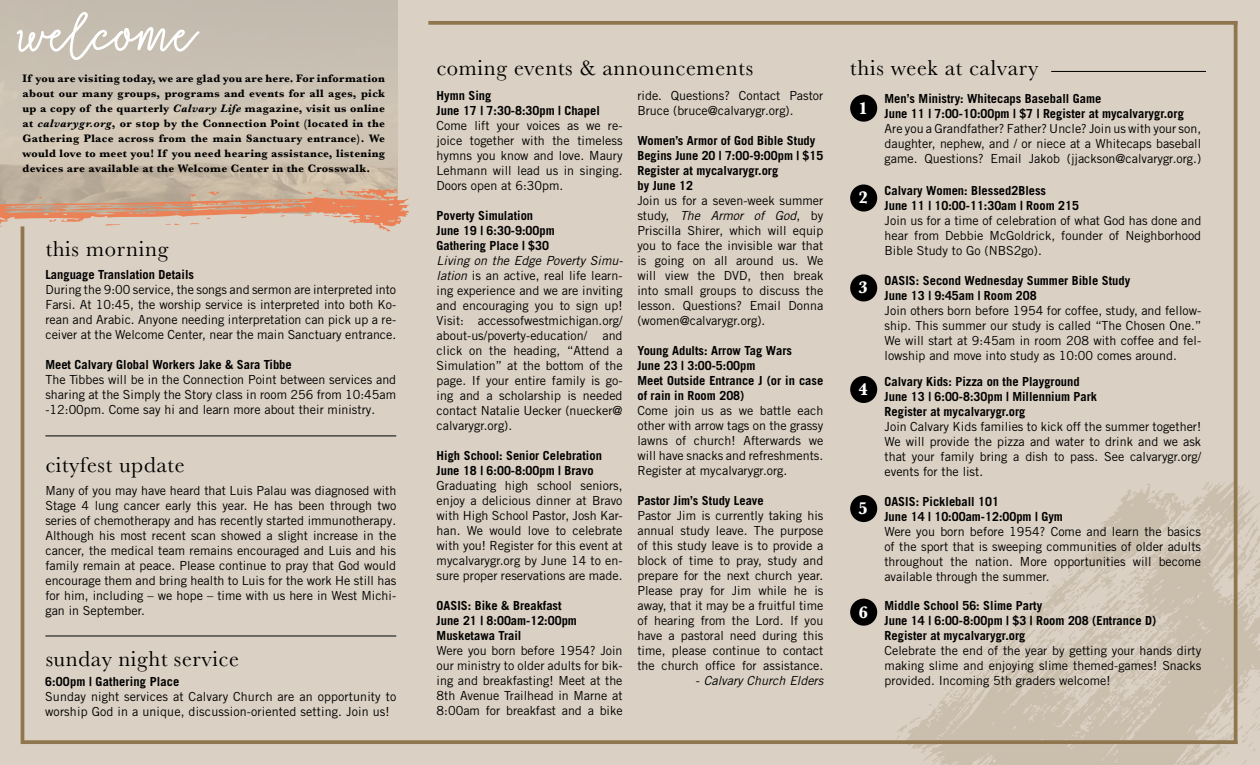
<style>
.page{position:relative;width:1260px;height:765px;background:#dad0c3}
.page>*{position:absolute;margin:0;border:0;box-sizing:border-box;transform-origin:0 0}
.t1{font:22.5px "Baskerville";letter-spacing:.03em;color:#000}
.t2{font:700 17.5px "Baskerville";color:#fff}
.t3{font:12.5px/15px "Trade Gothic LT Std";color:#000;text-align:justify}
.t4{font:12.5px/15px "Trade Gothic LT Pro";color:#000;text-align:justify}
.t5{font:700 12.5px/15px "Trade Gothic LT Std";color:#000}
.t6{font:700 12.5px/15px "Trade Gothic LT Pro";color:#000}
.t7{font:italic 12.5px "Trade Gothic LT Std";color:#000}
.t8{font:700 11.25px/15px "Baskerville";letter-spacing:.03em;color:#000;text-align:justify}
.s1{font-style:italic}
.s2{font-style:normal}
</style>
<div class="page">
<svg style="left:17px;top:12px;width:183px;height:48px;background:#cfc8bd"></svg>
<svg style="left:0;top:188px;width:409px;height:44px"></svg>
<svg style="left:908px;top:479px;width:352px;height:286px"></svg>
<svg style="left:1202px;top:481px;width:7px;height:9px"></svg>
<svg style="left:1151px;top:490px;width:4px;height:4px"></svg>
<svg style="left:897px;top:716px;width:24px;height:24px"></svg>
<svg style="left:943px;top:513px;width:317px;height:252px"></svg>
<svg style="left:24px;top:740px;width:1210px;height:4px;background:#937b56"></svg>
<svg style="left:428px;top:21px;width:806px;height:4px;background:#947c56"></svg>
<svg style="left:1234px;top:21px;width:4px;height:723px;background:#97805c"></svg>
<hr style="left:21px;top:226px;width:3px;height:518px;background:#8f764f">
<div style="left:850px;top:95px;width:27px;height:27px;background:#000;border-radius:50%"></div>
<div style="left:850px;top:495px;width:27px;height:27px;background:#000;border-radius:50%"></div>
<div style="left:850px;top:376px;width:27px;height:27px;background:#000;border-radius:50%"></div>
<hr style="left:1051px;top:71px;width:155px;height:1px;background:#000">
<hr style="left:45px;top:436px;width:351px;height:1px;background:#000">
<div style="left:850px;top:599px;width:27px;height:27px;background:#000;border-radius:50%"></div>
<div style="left:850px;top:184px;width:27px;height:28px;background:#000;border-radius:50%"></div>
<div style="left:850px;top:274px;width:27px;height:27px;background:#000;border-radius:50%"></div>
<hr style="left:45px;top:636px;width:351px;height:1px;background:#000">
<h1 class="t1" style="left:437px;top:54px;width:318px">coming events &amp; announcements</h1>
<h1 class="t1" style="left:850px;top:54px;width:190px">this week at calvary</h1>
<h2 class="t2" style="left:858px;top:96px;width:11px">1</h2>
<p class="t8" style="left:22px;top:71px;width:364px">If you are visiting today, we are glad you are here. For information about our many groups, programs and events for all ages, pick up a copy of the quarterly <span class="s1">Calvary Life</span> magazine, visit us online at <span class="s1">calvarygr.org</span>, or stop by the Connection Point (located in the Gathering Place across from the main Sanctuary entrance). We would love to meet you! If you need hearing assistance, listening devices are available at the Welcome Center in the Crosswalk.</p>
<p class="t5" style="left:437px;top:88px;width:165px">Hymn Sing<br>June 17 | 7:30-8:30pm | Chapel</p>
<p class="t3" style="left:437px;top:118px;width:187px">Come lift your voices as we re&shy;joice together with the timeless hymns you know and love. Maury Lehmann will lead us in singing.<br>Doors open at 6:30pm.</p>
<p class="t5" style="left:437px;top:208px;width:120px">Poverty Simulation<br>June 19 | 6:30-9:00pm<br>Gathering Place | $30</p>
<p class="t3" style="left:437px;top:253px;width:188px"><span class="s1">Living on the Edge Poverty Simu&shy;lation</span> is an active, real life learn&shy;ing experience and we are inviting and encouraging you to sign up!<br>Visit: accessofwestmichigan.org/ about-us/poverty-education/ and click on the heading, “Attend a Simulation” at the bottom of the page. If your entire family is go&shy;ing and a scholarship is needed contact Natalie Uecker (nuecker@ calvarygr.org).</p>
<p class="t5" style="left:437px;top:448px;width:167px">High School: Senior Celebration<br>June 18 | 6:00-8:00pm | Bravo</p>
<p class="t3" style="left:437px;top:478px;width:187px">Graduating high school seniors, enjoy a delicious dinner at Bravo with High School Pastor, Josh Kar&shy;han. We would love to celebrate with you! Register for this event at mycalvarygr.org by June 14 to en&shy;sure proper reservations are made.</p>
<p class="t5" style="left:437px;top:598px;width:142px">OASIS: Bike &amp; Breakfast<br>June 21 | 8:00am-12:00pm<br>Musketawa Trail</p>
<p class="t3" style="left:437px;top:643px;width:187px">Were you born before 1954? Join our ministry to older adults for bik&shy;ing and breakfasting! Meet at the 8th Avenue Trailhead in Marne at 8:00am for breakfast and a bike</p>
<p class="t3" style="left:637px;top:88px;width:187px">ride. Questions? Contact Pastor<br>Bruce (bruce@calvarygr.org).</p>
<p class="t5" style="left:637px;top:133px;width:187px">Women’s Armor of God Bible Study<br>Begins June 20 | 7:00-9:00pm | $15<br>Register at mycalvarygr.org<br>by June 12</p>
<p class="t3" style="left:637px;top:193px;width:187px">Join us for a seven-week summer study, <span class="s1">The Armor of God</span>, by Priscilla Shirer, which will equip you to face the invisible war that is going on all around us. We will view the DVD, then break into small groups to discuss the lesson. Questions? Email Donna (women@calvarygr.org).</p>
<p class="t5" style="left:637px;top:343px;width:187px">Young Adults: Arrow Tag Wars<br>June 23 | 3:00-5:00pm<br>Meet Outside Entrance J (or in case of rain in Room 208)</p>
<p class="t3" style="left:637px;top:403px;width:187px">Come join us as we battle each other with arrow tags on the grassy lawns of church! Afterwards we will have snacks and refreshments.<br>Register at mycalvarygr.org.</p>
<p class="t6" style="left:637px;top:493px;width:128px">Pastor Jim’s Study Leave</p>
<p class="t3" style="left:637px;top:508px;width:187px">Pastor Jim is currently taking his annual study leave. The purpose of this study leave is to provide a block of time to pray, study and prepare for the next church year.<br>Please pray for Jim while he is away, that it may be a fruitful time of hearing from the Lord. If you have a pastoral need during this time, please continue to contact the church office for assistance.</p>
<p class="t7" style="left:696px;top:673px;width:129px"><span class="s2">-</span> Calvary Church Elders</p>
<p class="t6" style="left:885px;top:91px;width:301px">Men’s Ministry: Whitecaps Baseball Game<br>June 11 | 7:00-10:00pm | $7 | Register at mycalvarygr.org</p>
<p class="t4" style="left:885px;top:121px;width:318px">Are you a Grandfather? Father? Uncle? Join us with your son, daughter, nephew, and / or niece at a Whitecaps baseball game. Questions? Email Jakob (jjackson@calvarygr.org.)</p>
<p class="t6" style="left:885px;top:183px;width:196px">Calvary Women: Blessed2Bless<br>June 11 | 10:00-11:30am | Room 215</p>
<p class="t4" style="left:885px;top:213px;width:318px">Join us for a time of celebration of what God has done and hear from Debbie McGoldrick, founder of Neighborhood Bible Study to Go (NBS2go).</p>
<h2 class="t2" style="left:858px;top:186px;width:11px">2</h2>
<h1 class="t1" style="left:45px;top:234px;width:124px">this morning</h1>
<p class="t6" style="left:45px;top:267px;width:150px">Language Translation Details</p>
<p class="t4" style="left:45px;top:282px;width:352px">During the 9:00 service, the songs and sermon are interpreted into Farsi. At 10:45, the worship service is interpreted into both Ko&shy;rean and Arabic. Anyone needing interpretation can pick up a re&shy;ceiver at the Welcome Center, near the main Sanctuary entrance.</p>
<p class="t6" style="left:45px;top:357px;width:248px">Meet Calvary Global Workers Jake &amp; Sara Tibbe</p>
<p class="t4" style="left:45px;top:372px;width:352px">The Tibbes will be in the Connection Point between services and sharing at the Simply the Story class in room 256 from 10:45am -12:00pm. Come say hi and learn more about their ministry.</p>
<p class="t6" style="left:885px;top:374px;width:214px">Calvary Kids: Pizza on the Playground<br>June 13 | 6:00-8:30pm | Millennium Park<br>Register at mycalvarygr.org</p>
<p class="t4" style="left:885px;top:419px;width:318px">Join Calvary Kids families to kick off the summer together!<br>We will provide the pizza and water to drink and we ask that your family bring a dish to pass. See calvarygr.org/ events for the list.</p>
<p class="t5" style="left:885px;top:273px;width:247px">OASIS: Second Wednesday Summer Bible Study<br>June 13 | 9:45am | Room 208</p>
<p class="t3" style="left:885px;top:303px;width:318px">Join others born before 1954 for coffee, study, and fellow&shy;ship. This summer our study is called “The Chosen One.” We will start at 9:45am in room 208 with coffee and fel&shy;lowship and move into study as 10:00 comes around.</p>
<h2 class="t2" style="left:858px;top:275px;width:11px">3</h2>
<h2 class="t2" style="left:858px;top:377px;width:11px">4</h2>
<h1 class="t1" style="left:45px;top:451px;width:141px">cityfest update</h1>
<p class="t4" style="left:45px;top:483px;width:352px">Many of you may have heard that Luis Palau was diagnosed with Stage 4 lung cancer early this year. He has been through two series of chemotherapy and has recently started immunotherapy.<br>Although his most recent scan showed a slight increase in the cancer, the medical team remains encouraged and Luis and his family remain at peace. Please continue to pray that God would encourage them and bring health to Luis for the work He still has for him, including – we hope – time with us here in West Michi&shy;gan in September.</p>
<p class="t5" style="left:884px;top:494px;width:180px">OASIS: Pickleball 101<br>June 14 | 10:00am-12:00pm | Gym</p>
<p class="t3" style="left:884px;top:524px;width:318px">Were you born before 1954? Come and learn the basics of the sport that is sweeping communities of older adults throughout the nation. More opportunities will become available through the summer.</p>
<h2 class="t2" style="left:858px;top:496px;width:11px">5</h2>
<p class="t6" style="left:885px;top:598px;width:273px">Middle School 56: Slime Party<br>June 14 | 6:00-8:00pm | $3 | Room 208 (Entrance D)<br>Register at mycalvarygr.org</p>
<p class="t4" style="left:885px;top:643px;width:318px">Celebrate the end of the year by getting your hands dirty making slime and enjoying slime themed-games! Snacks provided. Incoming 5th graders welcome!</p>
<h2 class="t2" style="left:858px;top:600px;width:11px">6</h2>
<h1 class="t1" style="left:45px;top:645px;width:195px">sunday night service</h1>
<p class="t6" style="left:45px;top:674px;width:136px">6:00pm | Gathering Place</p>
<p class="t4" style="left:45px;top:689px;width:353px">Sunday night services at Calvary Church are an opportunity to worship God in a unique, discussion-oriented setting. Join us!</p>
</div>
